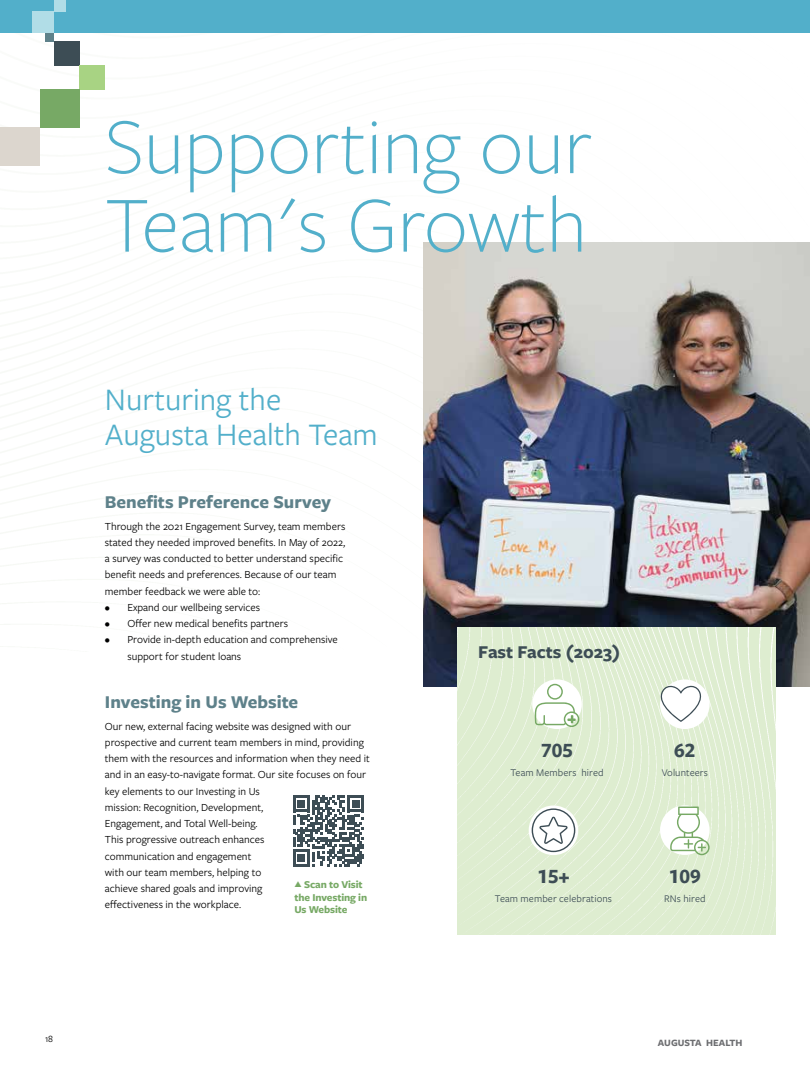
<style>
.page{position:relative;width:810px;height:1080px;background:#fff}
.page>*{position:absolute;margin:0;border:0;box-sizing:border-box;transform-origin:0 0}
.t1{font:300 82.5px/78.5px "Freight Sans Pro";color:#52afca}
.t2{font:32.5px/35px "Freight Sans Pro";color:#52afca}
.t3{font:700 21.25px "Freight Sans Pro";color:#3d4d55}
.t4{font:700 18.75px "Freight Sans Pro";color:#5e818a}
.t5{font:700 18.75px "Freight Sans Pro";color:#3d4d55}
.t6{font:11.25px/16.2px "Freight Sans Pro";color:#000}
.t7{font:700 10.88px/12.5px "Freight Sans Pro";letter-spacing:-.01em;color:#77a965}
.t8{font:10.62px "Freight Sans Pro";letter-spacing:.01em;color:#3d4d55}
.t9{font:700 10px "Freight Sans Pro";color:#6d6e71}
.t10{font:10px "Freight Sans Pro";color:#000}
</style>
<div class="page">
<img style="left:424px;top:242px;width:386px;height:444px">
<img style="left:458px;top:627px;width:318px;height:308px">
<div style="left:660px;top:679px;width:50px;height:50px;background:#fff;border-radius:50%"></div>
<svg style="left:657px;top:686px;width:47px;height:36px"></svg>
<svg style="left:532px;top:679px;width:50px;height:50px"></svg>
<svg style="left:535px;top:684px;width:44px;height:43px"></svg>
<div style="left:660px;top:805px;width:50px;height:50px;background:#fff;border-radius:50%"></div>
<svg style="left:670px;top:807px;width:40px;height:48px"></svg>
<div style="left:529px;top:806px;width:49px;height:49px;background:#fff;border-radius:50%"></div>
<svg style="left:532px;top:808px;width:43px;height:44px"></svg>
<svg style="left:293px;top:795px;width:71px;height:71px"></svg>
<div style="left:0;top:0;width:810px;height:33px;background:#52afca"></div>
<div style="left:54px;top:0;width:11px;height:11px;background:#b1dde7"></div>
<div style="left:33px;top:11px;width:21px;height:22px;background:#b1dde7"></div>
<div style="left:46px;top:33px;width:8px;height:8px;background:#5e818a"></div>
<div style="left:54px;top:41px;width:25px;height:24px;background:#3d4d55"></div>
<div style="left:79px;top:65px;width:26px;height:24px;background:#a8d383"></div>
<div style="left:40px;top:89px;width:39px;height:38px;background:#77a965"></div>
<div style="left:0;top:127px;width:40px;height:38px;background:#dcd6ce"></div>
<h1 class="t1" style="left:105px;top:104px;width:488px">Supporting our<br>Team's Growth</h1>
<p class="t10" style="left:45px;top:1032px;width:10px">18</p>
<h2 class="t2" style="left:105px;top:380px;width:274px">Nurturing the<br>Augusta Health Team</h2>
<h3 class="t4" style="left:105px;top:489px;width:228px">Benefits Preference Survey</h3>
<p class="t6" style="left:105px;top:517px;width:242px">Through the 2021 Engagement Survey, team members stated they needed improved benefits. In May of 2022, a survey was conducted to better understand specific benefit needs and preferences. Because of our team member feedback we were able to:</p>
<p class="t6" style="left:105px;top:599px;width:157px">• Expand our wellbeing services</p>
<p class="t6" style="left:105px;top:615px;width:185px">• Offer new medical benefits partners</p>
<p class="t6" style="left:127px;top:631px;width:212px;text-indent:-22px">• Provide in-depth education and comprehensive support for student loans</p>
<h3 class="t4" style="left:105px;top:689px;width:195px">Investing in Us Website</h3>
<p class="t6" style="left:105px;top:717px;width:266px">Our new, external facing website was designed with our prospective and current team members in mind, providing them with the resources and information when they need it and in an easy-to-navigate format. Our site focuses on four key elements to our Investing in Us<br>mission: Recognition, Development,<br>Engagement, and Total Well-being.<br>This progressive outreach enhances<br>communication and engagement<br>with our team members, helping to<br>achieve shared goals and improving<br>effectiveness in the workplace.</p>
<p class="t7" style="left:294px;top:878px;width:74px">▲ Scan to Visit the Investing in<br>Us Website</p>
<h3 class="t5" style="left:478px;top:639px;width:143px">Fast Facts (2023)</h3>
<h3 class="t3" style="left:541px;top:735px;width:33px">705</h3>
<p class="t8" style="left:510px;top:765px;width:95px">Team Members hired</p>
<h3 class="t3" style="left:538px;top:861px;width:33px">15+</h3>
<p class="t8" style="left:495px;top:891px;width:119px">Team member celebrations</p>
<h3 class="t3" style="left:674px;top:735px;width:23px">62</h3>
<p class="t8" style="left:662px;top:765px;width:48px">Volunteers</p>
<h3 class="t3" style="left:669px;top:861px;width:33px">109</h3>
<p class="t8" style="left:664px;top:891px;width:43px">RNs hired</p>
<p class="t9" style="left:658px;top:1036px;width:86px">AUGUSTA HEALTH</p>
</div>
